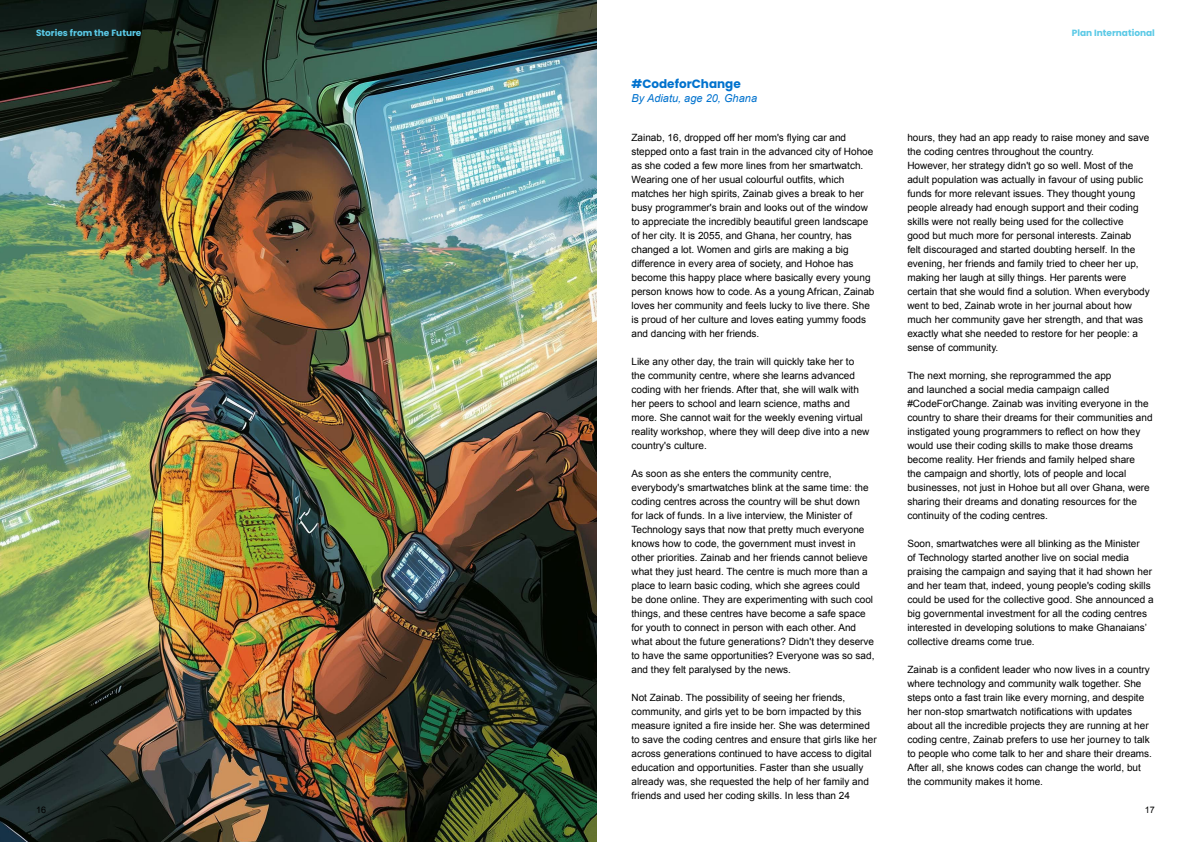
<style>
.page{position:relative;width:1191px;height:842px;background:#fff}
.page>*{position:absolute;margin:0;border:0;box-sizing:border-box;transform-origin:0 0}
.t1{font:700 12px "Poppins";color:#0072ce}
.t2{font:italic 11px "Arial";color:#0072ce}
.t3{font:10px/14px "Arial";color:#000}
.t4{font:700 9px "Poppins";color:#5ac9e6}
.t5{font:9px "Arial";color:#000}
</style>
<div class="page">
<img style="left:0;top:0;width:596px;height:842px">
<p class="t4" style="left:36px;top:28px;width:107px">Stories from the Future</p>
<p class="t5" style="left:36px;top:803px;width:12px">16</p>
<p class="t1" style="left:631px;top:77px;width:111px">#CodeforChange</p>
<p class="t2" style="left:631px;top:91px;width:127px">By Adiatu, age 20, Ghana</p>
<p class="t3" style="left:631px;top:131px;width:244px">Zainab, 16, dropped off her mom's flying car and stepped onto a fast train in the advanced city of Hohoe as she coded a few more lines from her smartwatch.<br>Wearing one of her usual colourful outfits, which matches her high spirits, Zainab gives a break to her busy programmer's brain and looks out of the window to appreciate the incredibly beautiful green landscape of her city. It is 2055, and Ghana, her country, has changed a lot. Women and girls are making a big difference in every area of society, and Hohoe has become this happy place where basically every young person knows how to code. As a young African, Zainab loves her community and feels lucky to live there. She is proud of her culture and loves eating yummy foods and dancing with her friends.</p>
<p class="t3" style="left:631px;top:355px;width:239px">Like any other day, the train will quickly take her to the community centre, where she learns advanced coding with her friends. After that, she will walk with her peers to school and learn science, maths and more. She cannot wait for the weekly evening virtual reality workshop, where they will deep dive into a new country's culture.</p>
<p class="t3" style="left:631px;top:467px;width:244px">As soon as she enters the community centre, everybody's smartwatches blink at the same time: the coding centres across the country will be shut down<br>for lack of funds. In a live interview, the Minister of Technology says that now that pretty much everyone knows how to code, the government must invest in other priorities. Zainab and her friends cannot believe what they just heard. The centre is much more than a place to learn basic coding, which she agrees could<br>be done online. They are experimenting with such cool things, and these centres have become a safe space for youth to connect in person with each other. And what about the future generations? Didn't they deserve to have the same opportunities? Everyone was so sad, and they felt paralysed by the news.</p>
<p class="t3" style="left:631px;top:691px;width:247px">Not Zainab. The possibility of seeing her friends, community, and girls yet to be born impacted by this measure ignited a fire inside her. She was determined to save the coding centres and ensure that girls like her across generations continued to have access to digital education and opportunities. Faster than she usually already was, she requested the help of her family and friends and used her coding skills. In less than 24</p>
<p class="t4" style="left:1071px;top:28px;width:85px">Plan International</p>
<p class="t3" style="left:907px;top:131px;width:244px">hours, they had an app ready to raise money and save the coding centres throughout the country.<br>However, her strategy didn't go so well. Most of the adult population was actually in favour of using public funds for more relevant issues. They thought young people already had enough support and their coding skills were not really being used for the collective<br>good but much more for personal interests. Zainab<br>felt discouraged and started doubting herself. In the evening, her friends and family tried to cheer her up, making her laugh at silly things. Her parents were certain that she would find a solution. When everybody went to bed, Zainab wrote in her journal about how much her community gave her strength, and that was exactly what she needed to restore for her people: a sense of community.</p>
<p class="t3" style="left:907px;top:369px;width:247px">The next morning, she reprogrammed the app<br>and launched a social media campaign called #CodeForChange. Zainab was inviting everyone in the country to share their dreams for their communities and instigated young programmers to reflect on how they would use their coding skills to make those dreams become reality. Her friends and family helped share<br>the campaign and shortly, lots of people and local businesses, not just in Hohoe but all over Ghana, were sharing their dreams and donating resources for the continuity of the coding centres.</p>
<p class="t3" style="left:907px;top:537px;width:248px">Soon, smartwatches were all blinking as the Minister<br>of Technology started another live on social media praising the campaign and saying that it had shown her and her team that, indeed, young people's coding skills could be used for the collective good. She announced a big governmental investment for all the coding centres interested in developing solutions to make Ghanaians’ collective dreams come true.</p>
<p class="t3" style="left:907px;top:663px;width:246px">Zainab is a confident leader who now lives in a country where technology and community walk together. She steps onto a fast train like every morning, and despite her non-stop smartwatch notifications with updates about all the incredible projects they are running at her coding centre, Zainab prefers to use her journey to talk to people who come talk to her and share their dreams.<br>After all, she knows codes can change the world, but the community makes it home.</p>
<p class="t5" style="left:1145px;top:803px;width:12px">17</p>
</div>
